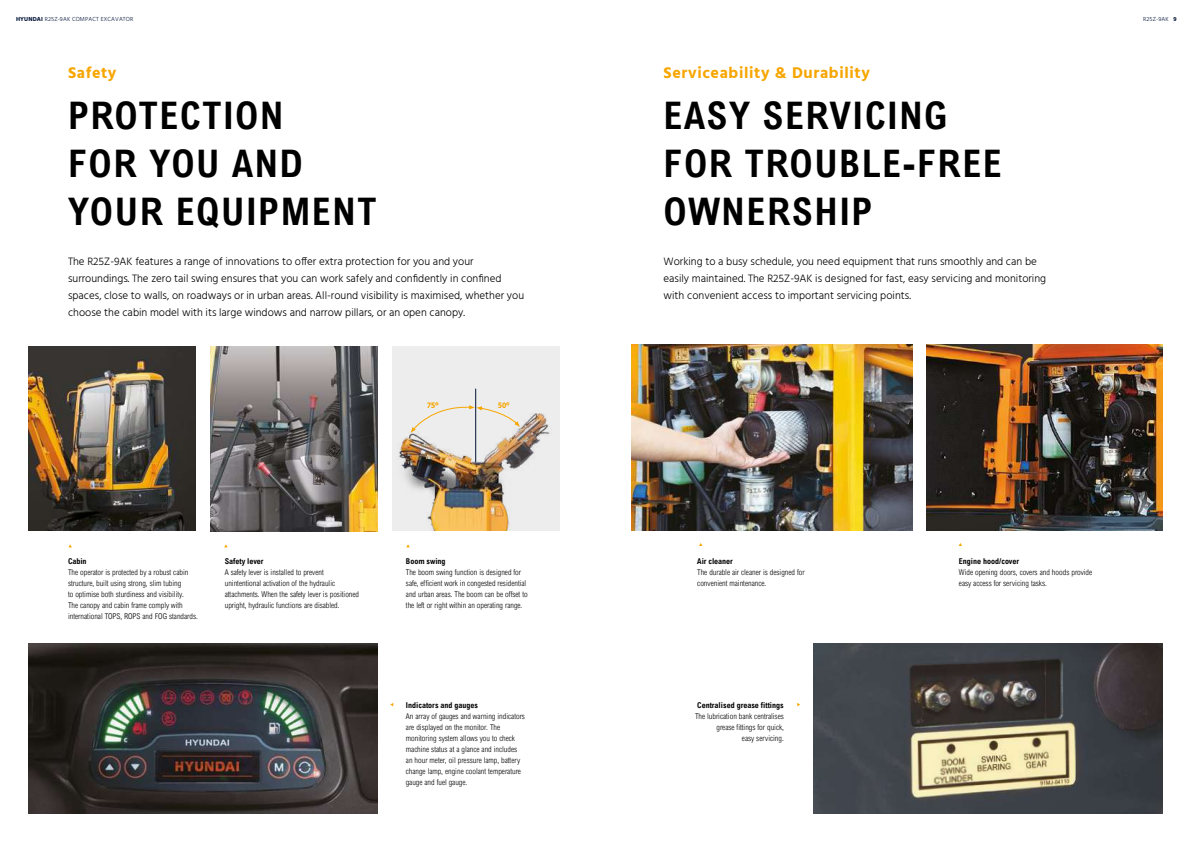
<style>
.page{position:relative;width:1191px;height:842px;background:#fff}
.page>*{position:absolute;margin:0;border:0;box-sizing:border-box;transform-origin:0 0}
.t1{font:700 condensed 38px/48px "Arial";letter-spacing:.04em;color:#000}
.t2{font:700 16px "Hind";letter-spacing:.04em;color:#f7a600}
.t3{font:300 11px/17px "Hind";color:#000}
.t4{font:700 8.2px "Hind";color:#f7a600}
.t5{font:700 8.2px "Hind";color:#f7a600;scale:.95 1}
.t6{font:300 condensed 8px/11px "Arial";color:#000}
.t7{font:700 condensed 8px "Arial";color:#000}
.t8{font:300 6px "Hind";letter-spacing:.02em;color:#001437}
.s1{font-weight:700}
</style>
<div class="page">
<img style="left:28px;top:347px;width:168px;height:184px">
<div style="left:392px;top:347px;width:167px;height:184px;background:#ededed"></div>
<img style="left:210px;top:347px;width:167px;height:184px">
<img style="left:399px;top:388px;width:151px;height:143px">
<svg style="left:411px;top:405px;width:109px;height:28px"></svg>
<hr style="left:475px;top:389px;width:1px;height:73px;background:#001437">
<img style="left:28px;top:643px;width:349px;height:171px">
<img style="left:813px;top:643px;width:349px;height:171px">
<img style="left:631px;top:344px;width:281px;height:186px">
<img style="left:926px;top:344px;width:236px;height:187px">
<p class="t8" style="left:16px;top:15px;width:119px"><span class="s1">HYUNDAI</span> R25Z-9AK COMPACT EXCAVATOR</p>
<p class="t8" style="left:1143px;top:15px;width:35px">R25Z-9AK <span class="s1">9</span></p>
<h2 class="t2" style="left:68px;top:63px;width:50px">Safety</h2>
<h1 class="t1" style="left:68px;top:91px;width:310px">PROTECTION<br>FOR YOU AND<br>YOUR EQUIPMENT</h1>
<p class="t3" style="left:68px;top:253px;width:458px">The R25Z-9AK features a range of innovations to offer extra protection for you and your surroundings. The zero tail swing ensures that you can work safely and confidently in confined spaces, close to walls, on roadways or in urban areas. All-round visibility is maximised, whether you choose the cabin model with its large windows and narrow pillars, or an open canopy.</p>
<p class="t4" style="left:427px;top:400px;width:13px">75°</p>
<p class="t5" style="left:498px;top:400px;width:13px">50°</p>
<p class="t7" style="left:68px;top:557px;width:20px">Cabin</p>
<p class="t6" style="left:68px;top:567px;width:131px">The operator is protected by a robust cabin structure, built using strong, slim tubing<br>to optimise both sturdiness and visibility.<br>The canopy and cabin frame comply with international TOPS, ROPS and FOG standards.</p>
<p class="t7" style="left:225px;top:557px;width:40px">Safety lever</p>
<p class="t6" style="left:225px;top:567px;width:136px">A safety lever is installed to prevent unintentional activation of the hydraulic attachments. When the safety lever is positioned upright, hydraulic functions are disabled.</p>
<p class="t7" style="left:406px;top:557px;width:41px">Boom swing</p>
<p class="t6" style="left:406px;top:567px;width:123px">The boom swing function is designed for safe, efficient work in congested residential and urban areas. The boom can be offset to the left or right within an operating range.</p>
<p class="t7" style="left:406px;top:701px;width:74px">Indicators and gauges</p>
<p class="t6" style="left:406px;top:711px;width:121px">An array of gauges and warning indicators are displayed on the monitor. The monitoring system allows you to check machine status at a glance and includes an hour meter, oil pressure lamp, battery change lamp, engine coolant temperature gauge and fuel gauge.</p>
<h2 class="t2" style="left:663px;top:63px;width:208px">Serviceability &amp; Durability</h2>
<h1 class="t1" style="left:663px;top:91px;width:340px">EASY SERVICING<br>FOR TROUBLE-FREE<br>OWNERSHIP</h1>
<h3 class="t3" style="left:663px;top:253px;width:384px">Working to a busy schedule, you need equipment that runs smoothly and can be easily maintained. The R25Z-9AK is designed for fast, easy servicing and monitoring with convenient access to important servicing points.</h3>
<p class="t7" style="left:697px;top:557px;width:37px">Air cleaner</p>
<p class="t6" style="left:697px;top:567px;width:109px">The durable air cleaner is designed for convenient maintenance.</p>
<p class="t7" style="left:697px;top:701px;width:88px">Centralised grease fittings</p>
<p class="t6" style="left:695px;top:711px;width:90px;text-align:right">The lubrication bank centralises grease fittings for quick,<br>easy servicing.</p>
<p class="t7" style="left:959px;top:557px;width:62px">Engine hood/cover</p>
<p class="t6" style="left:959px;top:567px;width:135px">Wide opening doors, covers and hoods provide easy access for servicing tasks.</p>
</div>
